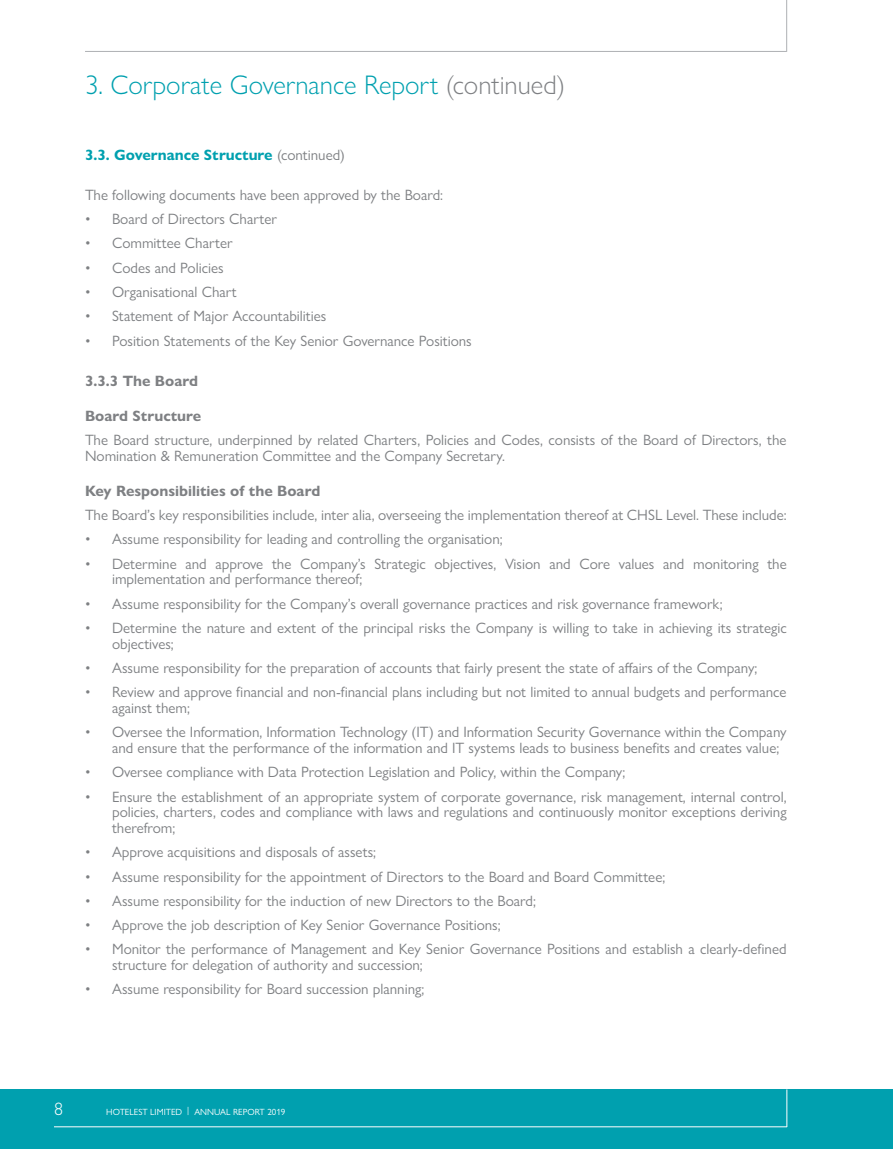
<style>
.page{position:relative;width:893px;height:1149px;background:#fff}
.page>*{position:absolute;margin:0;border:0;box-sizing:border-box;transform-origin:0 0}
.t1{font:300 27px "Gill Sans Nova";color:#00a0af}
.t2{font:300 18px "Gill Sans Nova";color:#fff}
.t3{font:15px/15.8px "Gill Sans Nova";color:#7e8083}
.t4{font:700 15px "Gill Sans Nova";color:#7e8083}
.t5{font:700 15px "Gill Sans Nova";color:#00a0af}
.t6{font:9px "Gill Sans Nova";color:#fff}
.s1{color:#7e8083}
.s2{font-weight:400;color:#7e8083}
</style>
<div class="page">
<div style="left:0;top:1089px;width:893px;height:59px;background:#00a0af"></div>
<hr style="left:54px;top:1125px;width:733px;height:1px;background:#fff">
<hr style="left:786px;top:1089px;width:1px;height:37px;background:#fff">
<hr style="left:85px;top:51px;width:702px;height:1px;background:#aeb0b3">
<hr style="left:786px;top:0;width:1px;height:52px;background:#aeb0b3">
<h1 class="t1" style="left:85px;top:69px;width:482px">3. Corporate Governance Report <span class="s1">(continued)</span></h1>
<p class="t5" style="left:85px;top:145px;width:261px">3.3. Governance Structure <span class="s2">(continued)</span></p>
<p class="t3" style="left:85px;top:187px;width:360px">The following documents have been approved by the Board:</p>
<p class="t3" style="left:85px;top:211px;width:193px">• Board of Directors Charter</p>
<p class="t3" style="left:85px;top:235px;width:149px">• Committee Charter</p>
<p class="t3" style="left:85px;top:259px;width:140px">• Codes and Policies</p>
<p class="t3" style="left:85px;top:284px;width:153px">• Organisational Chart</p>
<p class="t3" style="left:85px;top:308px;width:243px">• Statement of Major Accountabilities</p>
<p class="t3" style="left:85px;top:332px;width:388px">• Position Statements of the Key Senior Governance Positions</p>
<p class="t4" style="left:85px;top:371px;width:114px">3.3.3 The Board</p>
<p class="t4" style="left:85px;top:406px;width:118px">Board Structure</p>
<p class="t3" style="left:85px;top:431px;width:703px">The Board structure, underpinned by related Charters, Policies and Codes, consists of the Board of Directors, the<br>Nomination &amp; Remuneration Committee and the Company Secretary.</p>
<p class="t4" style="left:85px;top:481px;width:237px">Key Responsibilities of the Board</p>
<p class="t3" style="left:85px;top:506px;width:703px">The Board’s key responsibilities include, inter alia, overseeing the implementation thereof at CHSL Level. These include:</p>
<p class="t3" style="left:85px;top:531px;width:419px">• Assume responsibility for leading and controlling the organisation;</p>
<p class="t3" style="left:112px;top:555px;width:676px;text-indent:-27px">• Determine and approve the Company’s Strategic objectives, Vision and Core values and monitoring the implementation and performance thereof;</p>
<p class="t3" style="left:85px;top:595px;width:639px">• Assume responsibility for the Company’s overall governance practices and risk governance framework;</p>
<p class="t3" style="left:112px;top:619px;width:676px;text-indent:-27px">• Determine the nature and extent of the principal risks the Company is willing to take in achieving its strategic objectives;</p>
<p class="t3" style="left:85px;top:659px;width:674px">• Assume responsibility for the preparation of accounts that fairly present the state of affairs of the Company;</p>
<p class="t3" style="left:112px;top:683px;width:676px;text-indent:-27px">• Review and approve financial and non-financial plans including but not limited to annual budgets and performance against them;</p>
<p class="t3" style="left:112px;top:723px;width:676px;text-indent:-27px">• Oversee the Information, Information Technology (IT) and Information Security Governance within the Company and ensure that the performance of the information and IT systems leads to business benefits and creates value;</p>
<p class="t3" style="left:85px;top:763px;width:542px">• Oversee compliance with Data Protection Legislation and Policy, within the Company;</p>
<p class="t3" style="left:112px;top:788px;width:676px;text-align:justify;text-indent:-27px">• Ensure the establishment of an appropriate system of corporate governance, risk management, internal control, policies, charters, codes and compliance with laws and regulations and continuously monitor exceptions deriving therefrom;</p>
<p class="t3" style="left:85px;top:844px;width:293px">• Approve acquisitions and disposals of assets;</p>
<p class="t3" style="left:85px;top:868px;width:582px">• Assume responsibility for the appointment of Directors to the Board and Board Committee;</p>
<p class="t3" style="left:85px;top:892px;width:452px">• Assume responsibility for the induction of new Directors to the Board;</p>
<p class="t3" style="left:85px;top:916px;width:417px">• Approve the job description of Key Senior Governance Positions;</p>
<p class="t3" style="left:112px;top:941px;width:676px;text-indent:-27px">• Monitor the performance of Management and Key Senior Governance Positions and establish a clearly-defined structure for delegation of authority and succession;</p>
<p class="t3" style="left:85px;top:981px;width:341px">• Assume responsibility for Board succession planning;</p>
<p class="t2" style="left:54px;top:1097px;width:10px">8</p>
<p class="t6" style="left:106px;top:1105px;width:181px">HOTELEST LIMITED | ANNUAL REPORT 2019</p>
</div>
